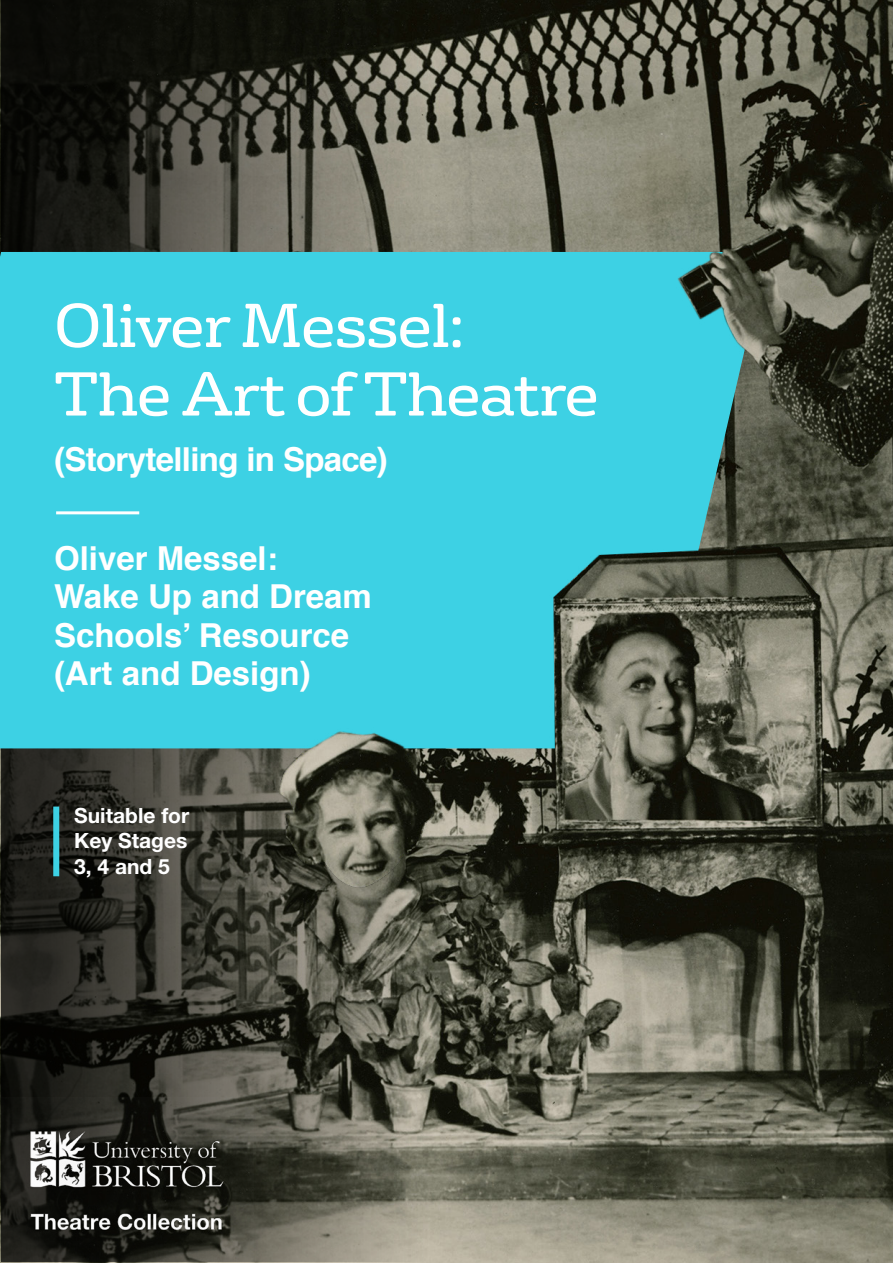
<style>
.page{position:relative;width:893px;height:1263px;background:#fff}
.page>*{position:absolute;margin:0;border:0;box-sizing:border-box;transform-origin:0 0}
.t1{font:60px/68.6px "FS Rufus";letter-spacing:-.02em;color:#fff}
.t2{font:700 33px/38.5px "Helvetica";color:#fff}
.t3{font:700 33px "Helvetica";letter-spacing:-.02em;color:#fff}
.t4{font:700 21px/25.5px "Helvetica Neue";color:#fff;text-align:justify}
</style>
<div class="page">
<svg style="left:1px;top:1px;width:223px;height:1096px;background:#272721"></svg>
<div style="left:0;top:252px;width:224px;height:496px;background:#3dd1e4"></div>
<img style="left:224px;top:0;width:669px;height:1263px">
<hr style="left:56px;top:511px;width:83px;height:3px;background:#fff">
<div style="left:53px;top:806px;width:6px;height:70px;background:#3dd1e4"></div>
<img style="left:0;top:1097px;width:254px;height:166px">
<h1 class="t1" style="left:54px;top:288px;width:547px">Oliver Messel:<br>The Art of Theatre</h1>
<p class="t3" style="left:54px;top:433px;width:335px">(Storytelling in Space)</p>
<p class="t2" style="left:54px;top:539px;width:319px">Oliver Messel:<br>Wake Up and Dream<br>Schools’ Resource (Art and Design)</p>
<p class="t4" style="left:74px;top:802px;width:117px">Suitable for Key Stages 3, 4 and 5</p>
</div>
